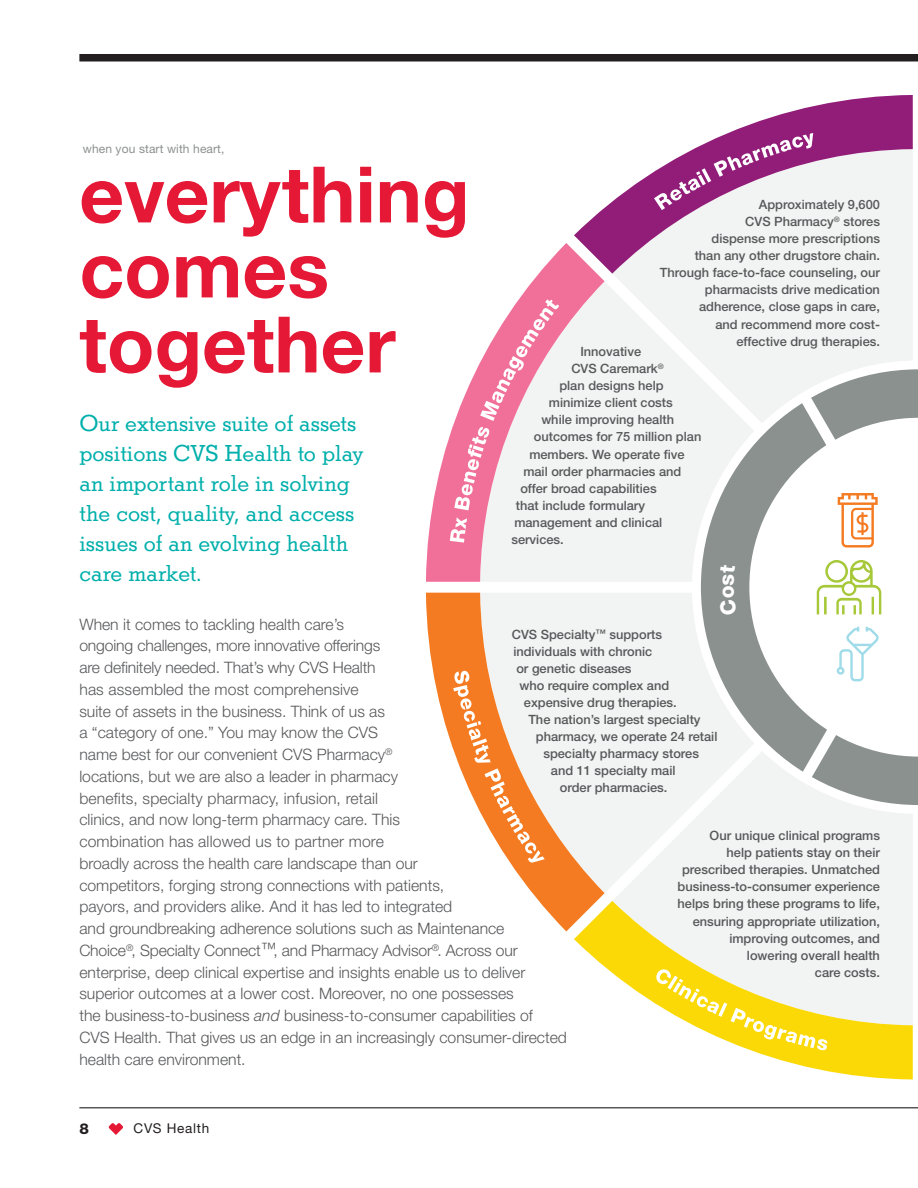
<style>
.page{position:relative;width:918px;height:1188px;background:#fff}
.page>*{position:absolute;margin:0;border:0;box-sizing:border-box;transform-origin:0 0}
.t1{font:700 78px/75px "Helvetica Neue";color:#e51836}
.t2{font:500 24px/30px "Stymie Std";color:#00afab}
.t3{font:300 15.75px/21.8px "Helvetica Neue";color:#57585a}
.t4{font:800 15px "Helvetica Neue";color:#231f20}
.t5{font:13.5px "Helvetica Neue";letter-spacing:.05em;color:#231f20}
.t6{font:500 12.9px/17.1px "Helvetica Neue";color:#57585a;text-align:right}
.t7{font:12px "Helvetica Neue";letter-spacing:.01em;color:#8b918e}
.s1{font-style:italic}
.s2{font-size:10.5px}
</style>
<div class="page">
<div style="left:614px;top:274px;width:299px;height:95px;background:#f2f4f3"></div>
<div style="left:605px;top:281px;width:149px;height:301px;background:#f2f4f3"></div>
<div style="left:612px;top:805px;width:301px;height:96px;background:#f2f4f3"></div>
<div style="left:605px;top:593px;width:149px;height:300px;background:#f2f4f3"></div>
<svg style="left:701px;top:369px;width:217px;height:436px"></svg>
<svg style="left:574px;top:95px;width:339px;height:179px;fill:#f2f4f3"></svg>
<svg style="left:426px;top:243px;width:179px;height:339px;fill:#f2f4f3"></svg>
<svg style="left:426px;top:593px;width:179px;height:338px;fill:#f4f4f3"></svg>
<svg style="left:574px;top:901px;width:339px;height:178px;fill:#faf4f3"></svg>
<div style="left:79px;top:54px;width:839px;height:8px;background:#231f20"></div>
<svg style="left:109px;top:1123px;width:14px;height:12px"></svg>
<hr style="left:79px;top:1107px;width:839px;height:1px;background:#231f20">
<svg style="left:789px;top:381px;width:60px;height:83px"></svg>
<svg style="left:789px;top:712px;width:60px;height:84px"></svg>
<svg style="left:838px;top:493px;width:40px;height:55px"></svg>
<svg style="left:837px;top:627px;width:42px;height:54px"></svg>
<svg style="left:817px;top:560px;width:64px;height:54px"></svg>
<svg style="left:654px;top:133px;width:159px;height:77px"></svg>
<svg style="left:450px;top:299px;width:109px;height:244px"></svg>
<svg style="left:655px;top:968px;width:173px;height:83px"></svg>
<svg style="left:453px;top:670px;width:92px;height:193px"></svg>
<svg style="left:719px;top:564px;width:18px;height:52px"></svg>
<p class="t7" style="left:83px;top:142px;width:143px">when you start with heart,</p>
<p class="t1" style="left:79px;top:155px;width:392px">everything comes together</p>
<p class="t2" style="left:79px;top:407px;width:285px">Our extensive suite of assets positions CVS Health to play an important role in solving the cost, quality, and access issues of an evolving health care market.</p>
<p class="t6" style="left:660px;top:196px;width:222px">Approximately 9,600<br>CVS Pharmacy<sup>®</sup> stores<br>dispense more prescriptions<br>than any other drugstore chain.<br>Through face-to-face counseling, our pharmacists drive medication adherence, close gaps in care,<br>and recommend more cost-<br>effective drug therapies.</p>
<p class="t6" style="left:580px;top:343px;width:62px">Innovative</p>
<p class="t6" style="left:571px;top:360px;width:94px">CVS Caremark<sup>®</sup></p>
<p class="t6" style="left:559px;top:377px;width:106px">plan designs help</p>
<p class="t6" style="left:549px;top:394px;width:126px">minimize client costs</p>
<p class="t6" style="left:541px;top:411px;width:134px">while improving health</p>
<p class="t6" style="left:534px;top:428px;width:169px">outcomes for 75 million plan</p>
<p class="t6" style="left:529px;top:445px;width:157px">members. We operate five</p>
<p class="t6" style="left:523px;top:462px;width:160px">mail order pharmacies and</p>
<p class="t6" style="left:520px;top:479px;width:138px">offer broad capabilities</p>
<p class="t6" style="left:516px;top:497px;width:131px">that include formulary</p>
<p class="t6" style="left:514px;top:514px;width:150px">management and clinical</p>
<p class="t6" style="left:511px;top:531px;width:54px">services.</p>
<p class="t3" style="left:79px;top:613px;width:489px">When it comes to tackling health care’s<br>ongoing challenges, more innovative offerings<br>are definitely needed. That’s why CVS Health<br>has assembled the most comprehensive<br>suite of assets in the business. Think of us as<br>a “category of one.” You may know the CVS<br>name best for our convenient CVS Pharmacy<sup>®<br></sup>locations, but we are also a leader in pharmacy<br>benefits, specialty pharmacy, infusion, retail<br>clinics, and now long-term pharmacy care. This<br>combination has allowed us to partner more<br>broadly across the health care landscape than our<br>competitors, forging strong connections with patients,<br>payors, and providers alike. And it has led to integrated<br>and groundbreaking adherence solutions such as Maintenance<br>Choice<sup>®</sup>, Specialty Connect™, and Pharmacy Advisor<sup>®</sup>. Across our enterprise, deep clinical expertise and insights enable us to deliver superior outcomes at a lower cost. Moreover, no one possesses<br>the business-to-business <span class="s1">and</span> business-to-consumer capabilities of CVS Health. That gives us an edge in an increasingly consumer-directed health care environment.</p>
<p class="t6" style="left:512px;top:625px;width:152px">CVS Specialty<span class="s2">™</span> supports</p>
<p class="t6" style="left:513px;top:642px;width:140px">individuals with chronic</p>
<p class="t6" style="left:516px;top:659px;width:117px">or genetic diseases</p>
<p class="t6" style="left:519px;top:677px;width:151px">who require complex and</p>
<p class="t6" style="left:524px;top:694px;width:155px">expensive drug therapies.</p>
<p class="t6" style="left:528px;top:711px;width:174px">The nation’s largest specialty</p>
<p class="t6" style="left:536px;top:728px;width:183px">pharmacy, we operate 24 retail</p>
<p class="t6" style="left:543px;top:745px;width:157px">specialty pharmacy stores</p>
<p class="t6" style="left:551px;top:762px;width:126px">and 11 specialty mail</p>
<p class="t6" style="left:560px;top:779px;width:109px">order pharmacies.</p>
<p class="t6" style="left:678px;top:827px;width:204px">Our unique clinical programs<br>help patients stay on their prescribed therapies. Unmatched business-to-consumer experience helps bring these programs to life, ensuring appropriate utilization, improving outcomes, and lowering overall health<br>care costs.</p>
<p class="t4" style="left:79px;top:1120px;width:11px">8</p>
<p class="t5" style="left:134px;top:1120px;width:77px">CVS Health</p>
</div>
